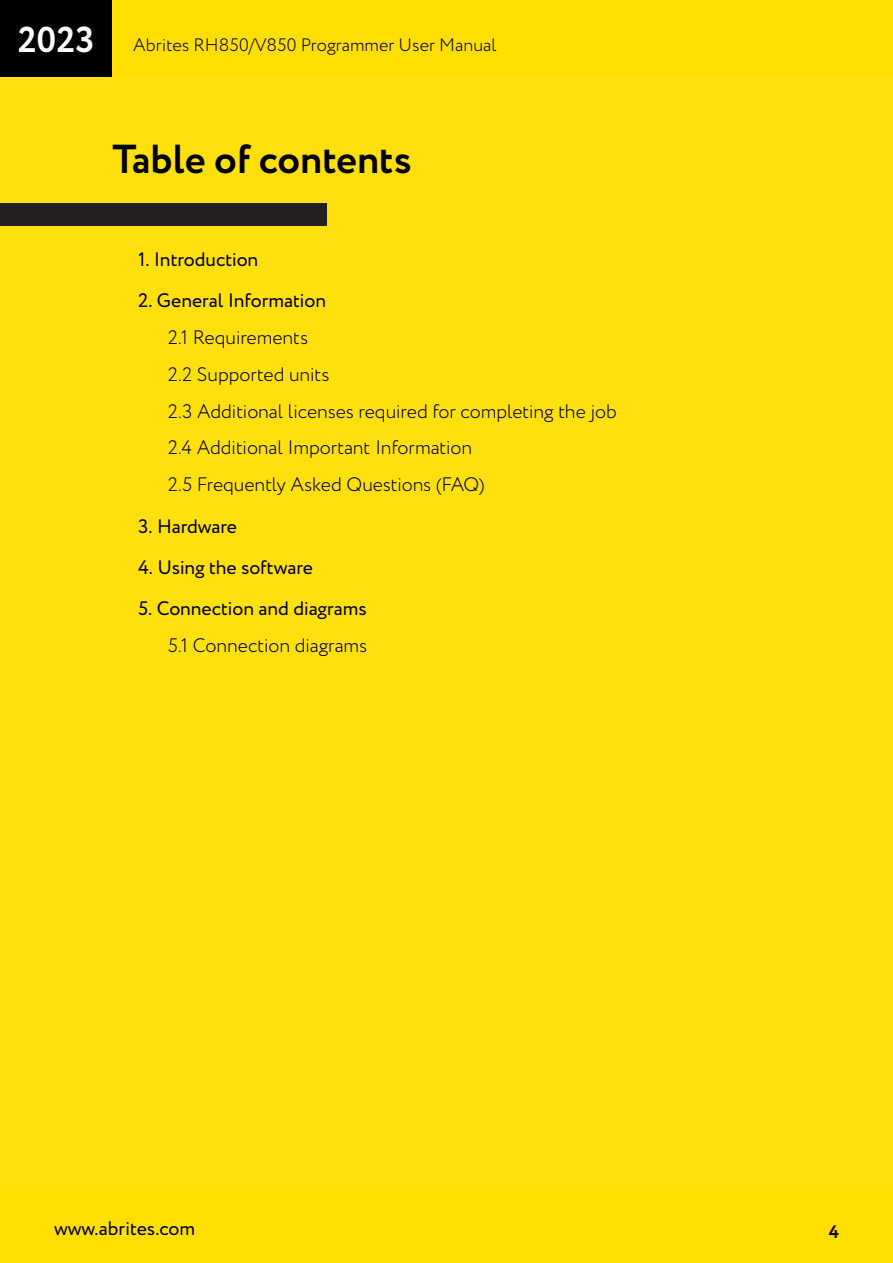
<style>
.page{position:relative;width:893px;height:1263px;background:#fff}
.page>*{position:absolute;margin:0;border:0;box-sizing:border-box;transform-origin:0 0}
.t1{font:700 40.5px "Circe";color:#000}
.t2{font:300 19.5px "Circe";letter-spacing:-.005em;color:#000}
.t3{font:19.5px "Circe";color:#000}
.t4{font:300 18px "Circe";color:#000}
.t5{font:700 18px "Circe";color:#000}
.s1{font-weight:700;font-size:36px;color:#fff}
</style>
<div class="page">
<div style="left:0;top:77px;width:893px;height:1109px;background:#ffe00d"></div>
<div style="left:0;top:1186px;width:893px;height:77px;background:#ffdf01"></div>
<div style="left:0;top:204px;width:327px;height:22px;background:#231f20"></div>
<div style="left:1px;top:0;width:892px;height:77px;background:#ffdf01"></div>
<div style="left:0;top:0;width:112px;height:77px;background:#000"></div>
<p class="t4" style="left:18px;top:33px;width:480px"><span class="s1">2023</span> Abrites RH850/V850 Programmer User Manual</p>
<h1 class="t1" style="left:113px;top:132px;width:301px">Table of contents</h1>
<p class="t3" style="left:138px;top:247px;width:122px">1. Introduction</p>
<p class="t3" style="left:138px;top:288px;width:189px">2. General Information</p>
<p class="t2" style="left:168px;top:325px;width:142px">2.1 Requirements</p>
<p class="t2" style="left:168px;top:361px;width:163px">2.2 Supported units</p>
<p class="t2" style="left:168px;top:398px;width:451px">2.3 Additional licenses required for completing the job</p>
<p class="t2" style="left:168px;top:435px;width:306px">2.4 Additional Important Information</p>
<p class="t2" style="left:168px;top:472px;width:318px">2.5 Frequently Asked Questions (FAQ)</p>
<p class="t3" style="left:138px;top:513px;width:101px">3. Hardware</p>
<p class="t3" style="left:138px;top:554px;width:177px">4. Using the software</p>
<p class="t3" style="left:138px;top:595px;width:230px">5. Connection and diagrams</p>
<p class="t2" style="left:168px;top:632px;width:201px">5.1 Connection diagrams</p>
<p class="t3" style="left:54px;top:1215px;width:143px">www.abrites.com</p>
<p class="t5" style="left:829px;top:1220px;width:12px">4</p>
</div>
